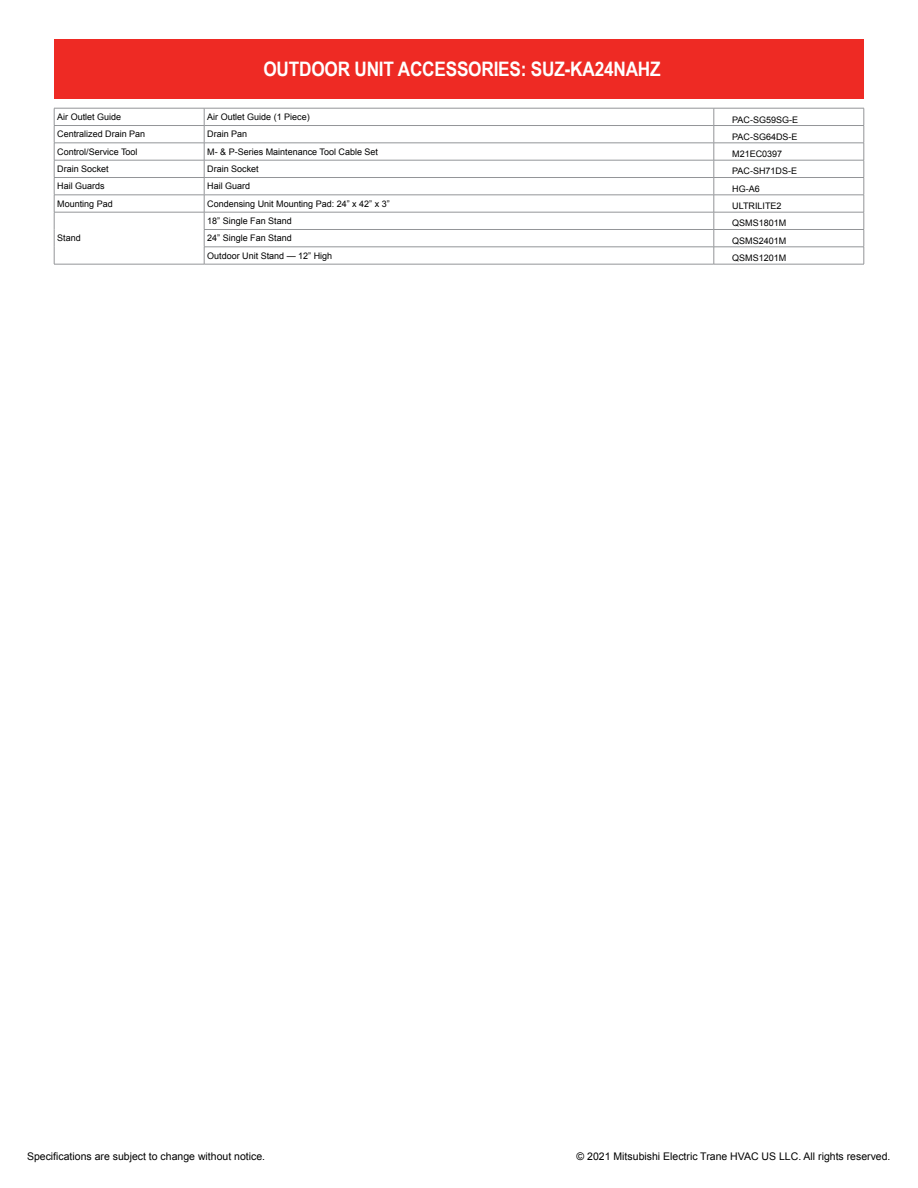
<style>
.page{position:relative;width:918px;height:1188px;background:#fff}
.page>*{position:absolute;margin:0;border:0;box-sizing:border-box;transform-origin:0 0}
.t1{font:700 19.95px "Arial Narrow";letter-spacing:-.01em;color:#fff;scale:1.05 1}
.t2{font:10.5px "Arial";color:#000}
.t3{font:9px "Arial";color:#000}
</style>
<div class="page">
<div style="left:54px;top:39px;width:810px;height:59px;background:#ee2a24"></div>
<hr style="left:54px;top:108px;width:150px;height:1px;background:#939598">
<hr style="left:204px;top:108px;width:510px;height:1px;background:#939598">
<hr style="left:54px;top:125px;width:150px;height:1px;background:#939598">
<hr style="left:204px;top:125px;width:510px;height:1px;background:#939598">
<hr style="left:54px;top:143px;width:150px;height:1px;background:#939598">
<hr style="left:204px;top:143px;width:510px;height:1px;background:#939598">
<hr style="left:54px;top:160px;width:150px;height:1px;background:#939598">
<hr style="left:204px;top:160px;width:510px;height:1px;background:#939598">
<hr style="left:54px;top:177px;width:150px;height:1px;background:#939598">
<hr style="left:204px;top:177px;width:510px;height:1px;background:#939598">
<hr style="left:54px;top:195px;width:150px;height:1px;background:#939598">
<hr style="left:204px;top:195px;width:510px;height:1px;background:#939598">
<hr style="left:204px;top:212px;width:510px;height:1px;background:#939598">
<hr style="left:204px;top:229px;width:510px;height:1px;background:#939598">
<hr style="left:204px;top:247px;width:510px;height:1px;background:#939598">
<hr style="left:714px;top:108px;width:150px;height:1px;background:#939598">
<hr style="left:714px;top:125px;width:150px;height:1px;background:#939598">
<hr style="left:714px;top:143px;width:150px;height:1px;background:#939598">
<hr style="left:714px;top:160px;width:150px;height:1px;background:#939598">
<hr style="left:714px;top:177px;width:150px;height:1px;background:#939598">
<hr style="left:714px;top:195px;width:150px;height:1px;background:#939598">
<hr style="left:714px;top:212px;width:150px;height:1px;background:#939598">
<hr style="left:714px;top:229px;width:150px;height:1px;background:#939598">
<hr style="left:714px;top:247px;width:150px;height:1px;background:#939598">
<svg style="left:714px;top:108px;width:1px;height:156px"></svg>
<svg style="left:864px;top:108px;width:1px;height:156px"></svg>
<hr style="left:714px;top:264px;width:150px;height:1px;background:#939598">
<hr style="left:54px;top:212px;width:150px;height:1px;background:#939598">
<hr style="left:54px;top:264px;width:150px;height:1px;background:#939598">
<svg style="left:54px;top:108px;width:1px;height:156px"></svg>
<hr style="left:204px;top:264px;width:510px;height:1px;background:#939598">
<svg style="left:204px;top:108px;width:1px;height:156px"></svg>
<h1 class="t1" style="left:263px;top:54px;width:380px">OUTDOOR UNIT ACCESSORIES: SUZ-KA24NAHZ</h1>
<p class="t3" style="left:57px;top:111px;width:66px">Air Outlet Guide</p>
<p class="t3" style="left:207px;top:111px;width:104px">Air Outlet Guide (1 Piece)</p>
<p class="t3" style="left:732px;top:113px;width:67px">PAC-SG59SG-E</p>
<p class="t3" style="left:57px;top:128px;width:90px">Centralized Drain Pan</p>
<p class="t3" style="left:207px;top:128px;width:42px">Drain Pan</p>
<p class="t3" style="left:732px;top:131px;width:67px">PAC-SG64DS-E</p>
<p class="t3" style="left:57px;top:146px;width:82px">Control/Service Tool</p>
<p class="t3" style="left:207px;top:146px;width:172px">M- &amp; P-Series Maintenance Tool Cable Set</p>
<p class="t3" style="left:732px;top:148px;width:52px">M21EC0397</p>
<p class="t3" style="left:57px;top:163px;width:53px">Drain Socket</p>
<p class="t3" style="left:207px;top:163px;width:53px">Drain Socket</p>
<p class="t3" style="left:732px;top:165px;width:66px">PAC-SH71DS-E</p>
<p class="t3" style="left:57px;top:180px;width:49px">Hail Guards</p>
<p class="t3" style="left:207px;top:180px;width:45px">Hail Guard</p>
<p class="t3" style="left:732px;top:183px;width:29px">HG-A6</p>
<p class="t3" style="left:57px;top:198px;width:57px">Mounting Pad</p>
<p class="t3" style="left:207px;top:198px;width:184px">Condensing Unit Mounting Pad: 24” x 42” x 3”</p>
<p class="t3" style="left:732px;top:200px;width:51px">ULTRILITE2</p>
<p class="t3" style="left:57px;top:232px;width:25px">Stand</p>
<p class="t3" style="left:207px;top:215px;width:86px">18” Single Fan Stand</p>
<p class="t3" style="left:732px;top:217px;width:56px">QSMS1801M</p>
<p class="t3" style="left:207px;top:232px;width:86px">24” Single Fan Stand</p>
<p class="t3" style="left:732px;top:235px;width:56px">QSMS2401M</p>
<p class="t3" style="left:207px;top:250px;width:127px">Outdoor Unit Stand — 12” High</p>
<p class="t3" style="left:732px;top:252px;width:56px">QSMS1201M</p>
<p class="t2" style="left:27px;top:1149px;width:240px">Specifications are subject to change without notice.</p>
<p class="t2" style="left:577px;top:1149px;width:315px">© 2021 Mitsubishi Electric Trane HVAC US LLC. All rights reserved.</p>
</div>
